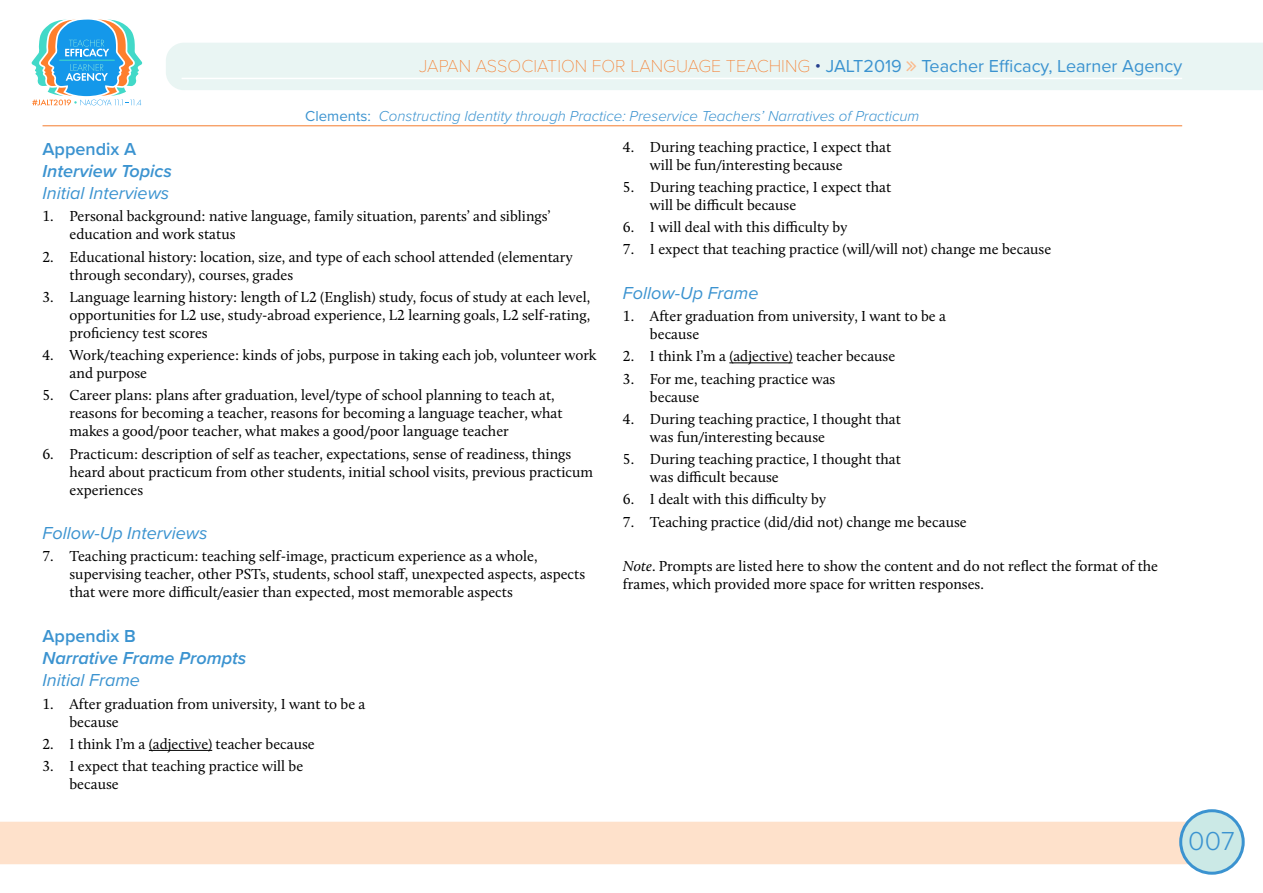
<style>
.page{position:relative;width:1263px;height:893px;background:#fff}
.page>*{position:absolute;margin:0;border:0;box-sizing:border-box;transform-origin:0 0}
.t1{font:300 27px "Proxima Nova";color:#3b93d0}
.t2{font:18px "Proxima Nova";color:#3b93d0}
.t3{font:italic 18px "Proxima Nova";color:#3b93d0}
.t4{font:italic 600 18px "Proxima Nova";color:#3b93d0}
.t5{font:600 18px "Proxima Nova";color:#3b93d0}
.t6{font:15px/18px "Calluna";color:#000}
.t7{font:italic 300 15px "Proxima Nova";color:#3b93d0}
.s1{font-family:"Proxima Nova T";font-weight:100;color:#f57d2e}
.s2{font-weight:300;color:#25408f}
.s3{font-weight:400;font-style:normal}
.s4{font-style:italic}
</style>
<div class="page">
<div style="left:0;top:822px;width:1190px;height:42px;background:#fee1cb"></div>
<div style="left:1181px;top:811px;width:62px;height:62px;background:#cbe9e6;border-radius:50%"></div>
<div style="left:1179px;top:809px;width:66px;height:66px;border:3px solid #3b93d0;border-radius:50%"></div>
<svg style="left:31px;top:19px;width:112px;height:87px"></svg>
<div style="left:166px;top:43px;width:1097px;height:47px;background:#e9f5f3"></div>
<hr style="left:182px;top:78px;width:1000px;height:1px;background:#fff">
<hr style="left:43px;top:126px;width:1139px;height:1px;background:#f57d2e">
<hr style="left:149px;top:750px;width:63px;height:1px;background:#000">
<hr style="left:729px;top:362px;width:64px;height:1px;background:#000">
<svg style="left:907px;top:61px;width:9px;height:10px"></svg>
<p class="t2" style="left:419px;top:52px;width:764px"><span class="s1">JAPAN ASSOCIATION FOR LANGUAGE TEACHING</span> <span class="s2">•</span> JALT2019 Teacher Efficacy, Learner Agency</p>
<p class="t7" style="left:305px;top:105px;width:616px"><span class="s3">Clements:</span> Constructing Identity through Practice: Preservice Teachers’ Narratives of Practicum</p>
<p class="t5" style="left:43px;top:135px;width:95px">Appendix A</p>
<p class="t4" style="left:43px;top:157px;width:131px">Interview Topics</p>
<p class="t3" style="left:43px;top:180px;width:128px">Initial Interviews</p>
<p class="t6" style="left:70px;top:207px;width:482px;text-indent:-27px">1. Personal background: native language, family situation, parents’ and siblings’ education and work status</p>
<p class="t6" style="left:70px;top:247px;width:505px;text-indent:-27px">2. Educational history: location, size, and type of each school attended (elementary through secondary), courses, grades</p>
<p class="t6" style="left:70px;top:288px;width:522px;text-align:justify;text-indent:-27px">3. Language learning history: length of L2 (English) study, focus of study at each level, opportunities for L2 use, study-abroad experience, L2 learning goals, L2 self-rating, proficiency test scores</p>
<p class="t6" style="left:70px;top:346px;width:529px;text-indent:-27px">4. Work/teaching experience: kinds of jobs, purpose in taking each job, volunteer work and purpose</p>
<p class="t6" style="left:70px;top:386px;width:495px;text-indent:-27px">5. Career plans: plans after graduation, level/type of school planning to teach at, reasons for becoming a teacher, reasons for becoming a language teacher, what makes a good/poor teacher, what makes a good/poor language teacher</p>
<p class="t6" style="left:70px;top:444px;width:525px;text-indent:-27px">6. Practicum: description of self as teacher, expectations, sense of readiness, things heard about practicum from other students, initial school visits, previous practicum experiences</p>
<p class="t3" style="left:43px;top:520px;width:166px">Follow-Up Interviews</p>
<p class="t6" style="left:70px;top:547px;width:517px;text-indent:-27px">7. Teaching practicum: teaching self-image, practicum experience as a whole, supervising teacher, other PSTs, students, school staff, unexpected aspects, aspects that were more difficult/easier than expected, most memorable aspects</p>
<p class="t5" style="left:43px;top:622px;width:95px">Appendix B</p>
<p class="t4" style="left:43px;top:645px;width:205px">Narrative Frame Prompts</p>
<p class="t3" style="left:43px;top:667px;width:99px">Initial Frame</p>
<p class="t6" style="left:70px;top:694px;width:297px;text-indent:-27px">1. After graduation from university, I want to be a because</p>
<p class="t6" style="left:43px;top:735px;width:274px">2. I think I’m a (adjective) teacher because</p>
<p class="t6" style="left:70px;top:757px;width:235px;text-indent:-27px">3. I expect that teaching practice will be because</p>
<p class="t6" style="left:650px;top:137px;width:243px;text-indent:-27px">4. During teaching practice, I expect that will be fun/interesting because</p>
<p class="t6" style="left:650px;top:178px;width:243px;text-indent:-27px">5. During teaching practice, I expect that will be difficult because</p>
<p class="t6" style="left:623px;top:218px;width:226px">6. I will deal with this difficulty by</p>
<p class="t6" style="left:623px;top:240px;width:430px">7. I expect that teaching practice (will/will not) change me because</p>
<p class="t3" style="left:623px;top:279px;width:137px">Follow-Up Frame</p>
<p class="t6" style="left:650px;top:307px;width:297px;text-indent:-27px">1. After graduation from university, I want to be a because</p>
<p class="t6" style="left:623px;top:347px;width:274px">2. I think I’m a (adjective) teacher because</p>
<p class="t6" style="left:650px;top:369px;width:187px;text-indent:-27px">3. For me, teaching practice was because</p>
<p class="t6" style="left:650px;top:410px;width:253px;text-indent:-27px">4. During teaching practice, I thought that was fun/interesting because</p>
<p class="t6" style="left:650px;top:450px;width:253px;text-indent:-27px">5. During teaching practice, I thought that was difficult because</p>
<p class="t6" style="left:623px;top:490px;width:204px">6. I dealt with this difficulty by</p>
<p class="t6" style="left:623px;top:512px;width:345px">7. Teaching practice (did/did not) change me because</p>
<p class="t6" style="left:623px;top:557px;width:537px"><span class="s4">Note</span>. Prompts are listed here to show the content and do not reflect the format of the frames, which provided more space for written responses.</p>
<h1 class="t1" style="left:1188px;top:820px;width:48px">007</h1>
</div>
